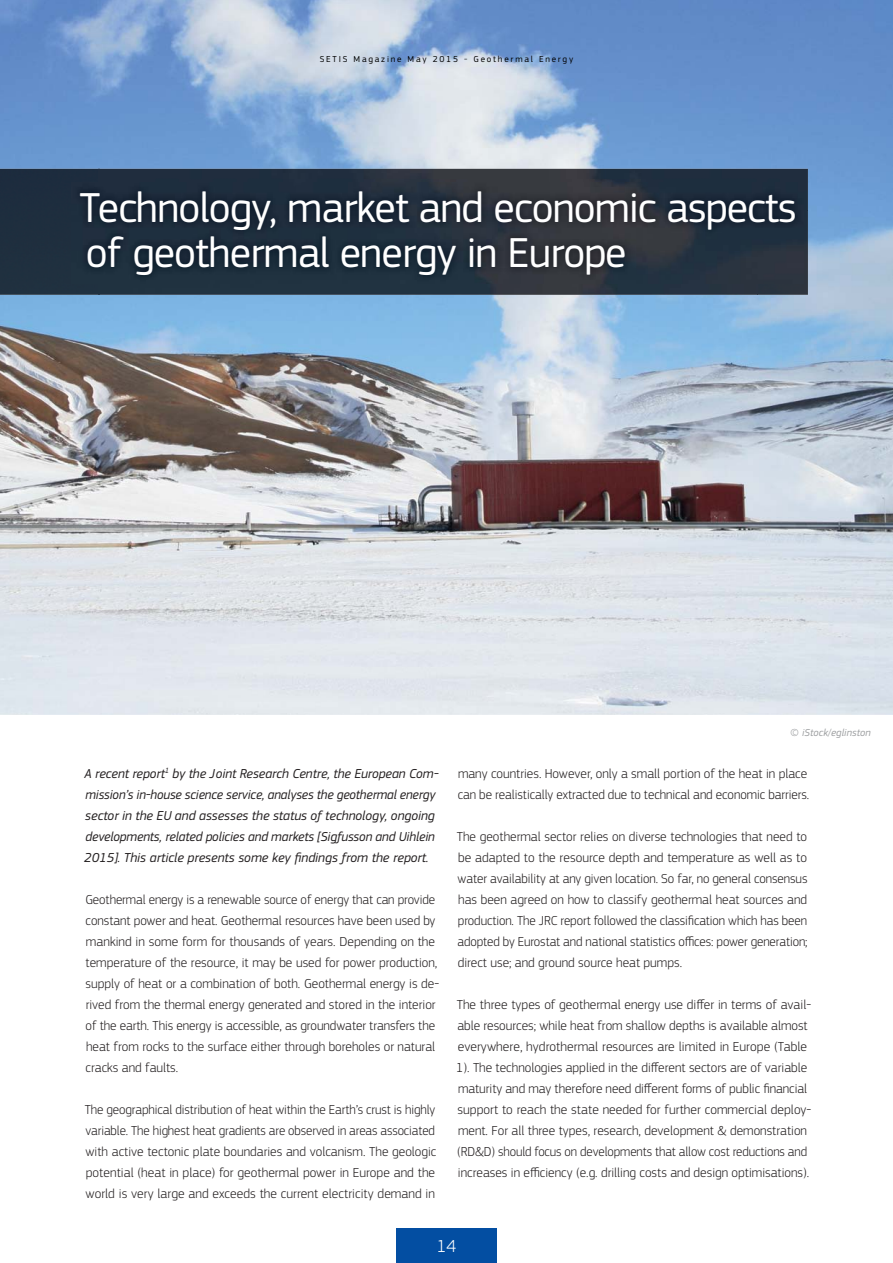
<style>
.page{position:relative;width:893px;height:1263px;background:#fff}
.page>*{position:absolute;margin:0;border:0;box-sizing:border-box;transform-origin:0 0}
.t1{font:43.5px/45px "EC Square Sans Pro";letter-spacing:-.02em;color:#fff}
.t2{font:300 18px "EC Square Sans Pro";color:#fff}
.t3{font:300 13.5px/21px "EC Square Sans Pro";color:#231f20}
.t4{font:italic 13.5px/21px "EC Square Sans Pro";letter-spacing:-.005em;color:#231f20}
.t5{font:italic 10.5px "EC Square Sans Pro";letter-spacing:.01em;color:#9d9fa1}
.t6{font:9px "EC Square Sans Pro";letter-spacing:.2em;color:#000}
</style>
<div class="page">
<div style="left:396px;top:1228px;width:101px;height:35px;background:#034ea2"></div>
<img style="left:0;top:0;width:893px;height:715px">
<div style="left:0;top:169px;width:99px;height:126px;background:#1e2e3e"></div>
<img style="left:99px;top:169px;width:709px;height:41px">
<img style="left:758px;top:210px;width:50px;height:85px">
<img style="left:99px;top:284px;width:659px;height:11px">
<img style="left:72px;top:182px;width:732px;height:102px">
<p class="t6" style="left:320px;top:56px;width:255px">SETIS Magazine May 2015 - Geothermal Energy</p>
<h1 class="t1" style="left:80px;top:189px;width:719px">Technology, market and economic aspects of geothermal energy in Europe</h1>
<p class="t4" style="left:84px;top:764px;width:356px">A recent report<sup>1</sup> by the Joint Research Centre, the European Com&shy;mission’s in-house science service, analyses the geothermal energy sector in the EU and assesses the status of technology, ongoing developments, related policies and markets [Sigfusson and Uihlein 2015]. This article presents some key findings from the report.</p>
<p class="t3" style="left:85px;top:890px;width:355px">Geothermal energy is a renewable source of energy that can provide constant power and heat. Geothermal resources have been used by mankind in some form for thousands of years. Depending on the temperature of the resource, it may be used for power production, supply of heat or a combination of both. Geothermal energy is de&shy;rived from the thermal energy generated and stored in the interior of the earth. This energy is accessible, as groundwater transfers the heat from rocks to the surface either through boreholes or natural cracks and faults.</p>
<p class="t3" style="left:85px;top:1100px;width:353px;text-align:justify">The geographical distribution of heat within the Earth’s crust is highly variable. The highest heat gradients are observed in areas associated with active tectonic plate boundaries and volcanism. The geologic potential (heat in place) for geothermal power in Europe and the world is very large and exceeds the current electricity demand in</p>
<p class="t5" style="left:791px;top:728px;width:82px">© iStock/eglinston</p>
<p class="t3" style="left:458px;top:764px;width:353px">many countries. However, only a small portion of the heat in place can be realistically extracted due to technical and economic barriers.</p>
<p class="t3" style="left:457px;top:827px;width:352px;text-align:justify">The geothermal sector relies on diverse technologies that need to be adapted to the resource depth and temperature as well as to water availability at any given location. So far, no general consensus has been agreed on how to classify geothermal heat sources and production. The JRC report followed the classification which has been adopted by Eurostat and national statistics offices: power generation; direct use; and ground source heat pumps.</p>
<p class="t3" style="left:456px;top:995px;width:357px">The three types of geothermal energy use differ in terms of avail&shy;able resources; while heat from shallow depths is available almost everywhere, hydrothermal resources are limited in Europe (Table 1). The technologies applied in the different sectors are of variable maturity and may therefore need different forms of public financial support to reach the state needed for further commercial deploy&shy;ment. For all three types, research, development &amp; demonstration (RD&amp;D) should focus on developments that allow cost reductions and increases in efficiency (e.g. drilling costs and design optimisations).</p>
<h2 class="t2" style="left:437px;top:1239px;width:21px">14</h2>
</div>
